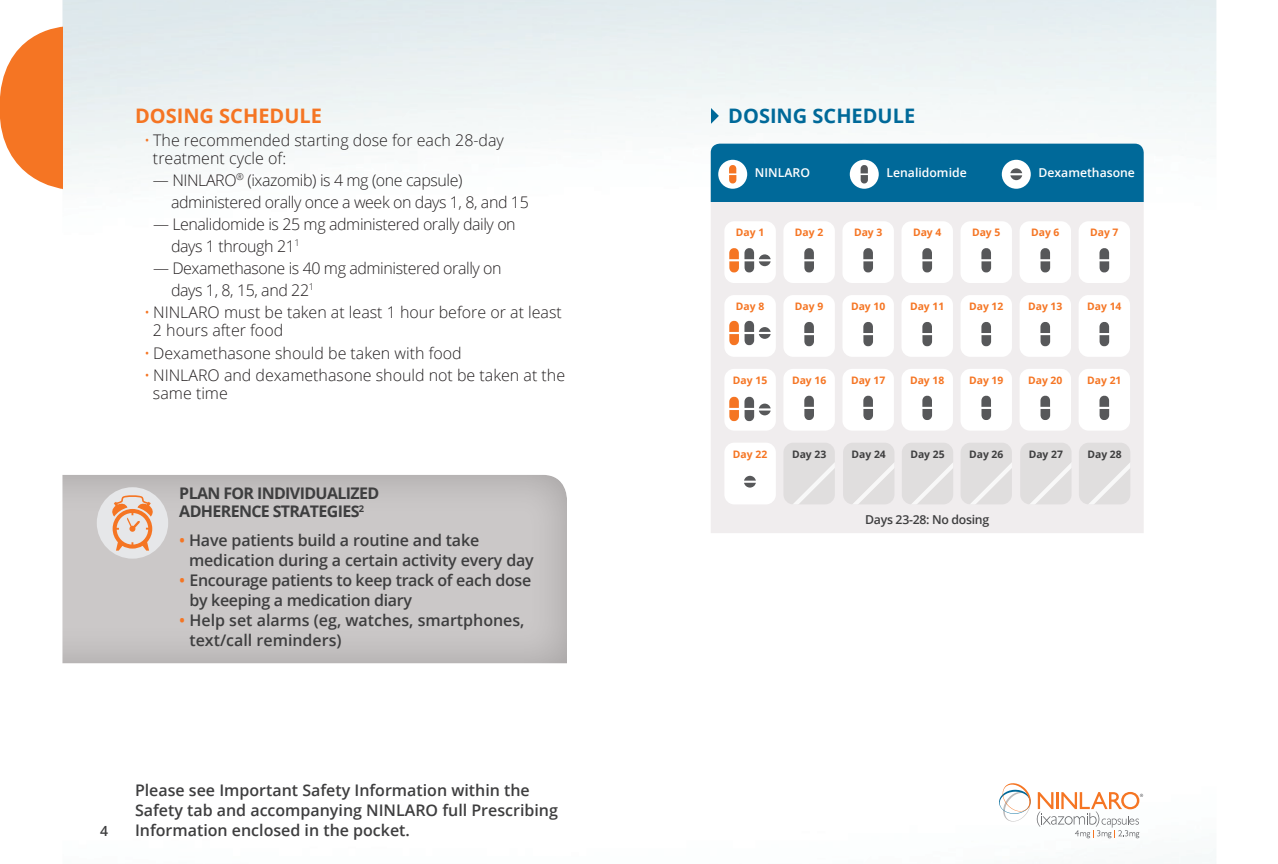
<style>
.page{position:relative;width:1278px;height:864px;background:#fff}
.page>*{position:absolute;margin:0;border:0;box-sizing:border-box;transform-origin:0 0}
.t1{font:700 20px "Open Sans";color:#f57523}
.t2{font:700 20px "Open Sans";color:#006999}
.t3{font:600 16px/20px "Open Sans";color:#3e3e3f}
.t4{font:300 16px/18px "Open Sans";color:#231f20}
.t5{font:300 16px/22px "Open Sans";letter-spacing:-.025em;color:#231f20}
.t6{font:600 16px/20px "Open Sans";letter-spacing:-.02em;color:#3e3e3f}
.t7{font:700 16px/18px "Open Sans";letter-spacing:-.04em;color:#3e3e3f}
.t8{font:600 14px "Open Sans";color:#3e3e3f}
.t9{font:600 12.2px "Open Sans";color:#fff}
.t10{font:600 12.2px "Open Sans";letter-spacing:-.025em;color:#3e3e3f}
.t11{font:700 10.4px "Open Sans";color:#f57523}
.t12{font:700 10.4px "Open Sans";color:#3e3e3f}
.s1{color:#f57523}
</style>
<div class="page">
<div style="left:0;top:472px;width:570px;height:192px;background:#231f20;opacity:.25"></div>
<div style="left:97px;top:487px;width:71px;height:72px;background:#e6e7e9;border-radius:50%"></div>
<svg style="left:112px;top:495px;width:41px;height:56px"></svg>
<svg style="left:999px;top:783px;width:144px;height:55px"></svg>
<svg style="left:711px;top:108px;width:8px;height:16px"></svg>
<div style="left:711px;top:202px;width:433px;height:331px;background:#f0edee"></div>
<div style="left:711px;top:144px;width:433px;height:58px;background:#006999"></div>
<div style="left:724px;top:221px;width:52px;height:62px;background:#fff;border-radius:10px"></div>
<svg style="left:729px;top:248px;width:42px;height:24px"></svg>
<div style="left:783px;top:221px;width:52px;height:62px;background:#fff;border-radius:10px"></div>
<div style="left:842px;top:221px;width:52px;height:62px;background:#fff;border-radius:10px"></div>
<div style="left:902px;top:221px;width:51px;height:62px;background:#fff;border-radius:10px"></div>
<div style="left:961px;top:221px;width:51px;height:62px;background:#fff;border-radius:10px"></div>
<div style="left:1020px;top:221px;width:51px;height:62px;background:#fff;border-radius:10px"></div>
<div style="left:1079px;top:221px;width:51px;height:62px;background:#fff;border-radius:10px"></div>
<div style="left:724px;top:295px;width:52px;height:62px;background:#fff;border-radius:10px"></div>
<div style="left:783px;top:295px;width:52px;height:62px;background:#fff;border-radius:10px"></div>
<div style="left:842px;top:295px;width:52px;height:62px;background:#fff;border-radius:10px"></div>
<div style="left:902px;top:295px;width:51px;height:62px;background:#fff;border-radius:10px"></div>
<div style="left:961px;top:295px;width:51px;height:62px;background:#fff;border-radius:10px"></div>
<div style="left:1020px;top:295px;width:51px;height:62px;background:#fff;border-radius:10px"></div>
<div style="left:1079px;top:295px;width:51px;height:62px;background:#fff;border-radius:10px"></div>
<div style="left:724px;top:369px;width:52px;height:62px;background:#fff;border-radius:10px"></div>
<div style="left:783px;top:369px;width:52px;height:62px;background:#fff;border-radius:10px"></div>
<div style="left:842px;top:369px;width:52px;height:62px;background:#fff;border-radius:10px"></div>
<div style="left:902px;top:369px;width:51px;height:62px;background:#fff;border-radius:10px"></div>
<div style="left:961px;top:369px;width:51px;height:62px;background:#fff;border-radius:10px"></div>
<div style="left:1020px;top:369px;width:51px;height:62px;background:#fff;border-radius:10px"></div>
<div style="left:1079px;top:369px;width:51px;height:62px;background:#fff;border-radius:10px"></div>
<div style="left:724px;top:443px;width:52px;height:61px;background:#fff;border-radius:10px"></div>
<div style="left:783px;top:443px;width:52px;height:61px;background:#e0dede;border-radius:10px"></div>
<svg style="left:783px;top:449px;width:52px;height:55px"></svg>
<div style="left:843px;top:443px;width:51px;height:61px;background:#e0dede;border-radius:10px"></div>
<svg style="left:843px;top:449px;width:51px;height:55px"></svg>
<div style="left:902px;top:443px;width:51px;height:61px;background:#e0dede;border-radius:10px"></div>
<svg style="left:902px;top:449px;width:51px;height:55px"></svg>
<div style="left:961px;top:443px;width:51px;height:61px;background:#e0dede;border-radius:10px"></div>
<svg style="left:961px;top:449px;width:51px;height:55px"></svg>
<div style="left:1020px;top:443px;width:52px;height:61px;background:#e0dede;border-radius:10px"></div>
<svg style="left:1020px;top:449px;width:52px;height:55px"></svg>
<div style="left:1079px;top:443px;width:51px;height:61px;background:#e0dede;border-radius:10px"></div>
<svg style="left:1079px;top:449px;width:51px;height:55px"></svg>
<div style="left:718px;top:160px;width:29px;height:29px;background:#fff;border-radius:50%"></div>
<svg style="left:729px;top:165px;width:7px;height:18px"></svg>
<div style="left:850px;top:160px;width:29px;height:29px;background:#fff;border-radius:50%"></div>
<svg style="left:861px;top:165px;width:7px;height:18px"></svg>
<svg style="left:804px;top:248px;width:10px;height:24px"></svg>
<svg style="left:863px;top:248px;width:10px;height:24px"></svg>
<svg style="left:922px;top:248px;width:10px;height:24px"></svg>
<svg style="left:981px;top:248px;width:10px;height:24px"></svg>
<svg style="left:1040px;top:248px;width:10px;height:24px"></svg>
<svg style="left:1100px;top:248px;width:9px;height:24px"></svg>
<svg style="left:804px;top:322px;width:10px;height:24px"></svg>
<svg style="left:863px;top:322px;width:10px;height:24px"></svg>
<svg style="left:922px;top:322px;width:10px;height:24px"></svg>
<svg style="left:981px;top:322px;width:10px;height:24px"></svg>
<svg style="left:1040px;top:322px;width:10px;height:24px"></svg>
<svg style="left:1100px;top:322px;width:9px;height:24px"></svg>
<svg style="left:804px;top:396px;width:10px;height:24px"></svg>
<svg style="left:863px;top:396px;width:10px;height:24px"></svg>
<svg style="left:922px;top:396px;width:10px;height:24px"></svg>
<svg style="left:981px;top:396px;width:10px;height:24px"></svg>
<svg style="left:1040px;top:396px;width:10px;height:24px"></svg>
<svg style="left:1100px;top:396px;width:9px;height:24px"></svg>
<div style="left:1002px;top:160px;width:29px;height:29px;background:#fff;border-radius:50%"></div>
<svg style="left:1010px;top:168px;width:12px;height:12px"></svg>
<svg style="left:729px;top:321px;width:42px;height:24px"></svg>
<svg style="left:744px;top:476px;width:12px;height:12px"></svg>
<svg style="left:729px;top:397px;width:42px;height:24px"></svg>
<svg style="left:0;top:26px;width:62px;height:638px"></svg>
<p class="t1" style="left:135px;top:102px;width:188px">DOSING SCHEDULE</p>
<p class="t4" style="left:153px;top:131px;width:352px;text-indent:-9px"><span class="s1">•</span> The recommended starting dose for each 28-day treatment cycle of:</p>
<p class="t5" style="left:171px;top:169px;width:359px;text-indent:-18px">— NINLARO<sup>®</sup> (ixazomib) is 4 mg (one capsule) administered orally once a week on days 1, 8, and 15</p>
<p class="t5" style="left:171px;top:213px;width:346px;text-indent:-18px">— Lenalidomide is 25 mg administered orally daily on days 1 through 21<sup>1</sup></p>
<p class="t5" style="left:171px;top:257px;width:332px;text-indent:-18px">— Dexamethasone is 40 mg administered orally on days 1, 8, 15, and 22<sup>1</sup></p>
<p class="t4" style="left:153px;top:303px;width:410px;text-indent:-9px"><span class="s1">•</span> NINLARO must be taken at least 1 hour before or at least<br>2 hours after food</p>
<p class="t4" style="left:144px;top:344px;width:319px"><span class="s1">•</span> Dexamethasone should be taken with food</p>
<p class="t4" style="left:153px;top:366px;width:414px;text-indent:-9px"><span class="s1">•</span> NINLARO and dexamethasone should not be taken at the same time</p>
<p class="t7" style="left:179px;top:484px;width:201px">PLAN FOR INDIVIDUALIZED<br>ADHERENCE STRATEGIES<sup>2</sup></p>
<p class="t3" style="left:189px;top:530px;width:346px;text-indent:-10px"><span class="s1">•</span> Have patients build a routine and take medication during a certain activity every day</p>
<p class="t6" style="left:189px;top:570px;width:343px;text-indent:-10px"><span class="s1">•</span> Encourage patients to keep track of each dose by keeping a medication diary</p>
<p class="t3" style="left:189px;top:610px;width:337px;text-indent:-10px"><span class="s1">•</span> Help set alarms (eg, watches, smartphones, text/call reminders)</p>
<p class="t8" style="left:100px;top:821px;width:9px">4</p>
<p class="t3" style="left:135px;top:780px;width:424px">Please see Important Safety Information within the<br>Safety tab and accompanying NINLARO full Prescribing<br>Information enclosed in the pocket.</p>
<p class="t2" style="left:728px;top:102px;width:188px">DOSING SCHEDULE</p>
<p class="t9" style="left:755px;top:164px;width:57px">NINLARO</p>
<p class="t9" style="left:887px;top:164px;width:82px">Lenalidomide</p>
<p class="t9" style="left:1039px;top:164px;width:98px">Dexamethasone</p>
<p class="t11" style="left:736px;top:225px;width:30px">Day 1</p>
<p class="t11" style="left:795px;top:225px;width:30px">Day 2</p>
<p class="t11" style="left:854px;top:225px;width:30px">Day 3</p>
<p class="t11" style="left:913px;top:225px;width:30px">Day 4</p>
<p class="t11" style="left:972px;top:225px;width:30px">Day 5</p>
<p class="t11" style="left:1031px;top:225px;width:30px">Day 6</p>
<p class="t11" style="left:1090px;top:225px;width:30px">Day 7</p>
<p class="t11" style="left:736px;top:299px;width:30px">Day 8</p>
<p class="t11" style="left:795px;top:299px;width:30px">Day 9</p>
<p class="t11" style="left:851px;top:299px;width:36px">Day 10</p>
<p class="t11" style="left:910px;top:299px;width:36px">Day 11</p>
<p class="t11" style="left:969px;top:299px;width:36px">Day 12</p>
<p class="t11" style="left:1028px;top:299px;width:36px">Day 13</p>
<p class="t11" style="left:1087px;top:299px;width:36px">Day 14</p>
<p class="t11" style="left:733px;top:373px;width:36px">Day 15</p>
<p class="t11" style="left:792px;top:373px;width:36px">Day 16</p>
<p class="t11" style="left:851px;top:373px;width:36px">Day 17</p>
<p class="t11" style="left:910px;top:373px;width:36px">Day 18</p>
<p class="t11" style="left:969px;top:373px;width:36px">Day 19</p>
<p class="t11" style="left:1028px;top:373px;width:36px">Day 20</p>
<p class="t11" style="left:1087px;top:373px;width:36px">Day 21</p>
<p class="t11" style="left:733px;top:447px;width:36px">Day 22</p>
<p class="t12" style="left:792px;top:447px;width:36px">Day 23</p>
<p class="t12" style="left:852px;top:447px;width:36px">Day 24</p>
<p class="t12" style="left:910px;top:447px;width:36px">Day 25</p>
<p class="t12" style="left:969px;top:447px;width:36px">Day 26</p>
<p class="t12" style="left:1029px;top:447px;width:36px">Day 27</p>
<p class="t12" style="left:1088px;top:447px;width:36px">Day 28</p>
<p class="t10" style="left:865px;top:511px;width:125px">Days 23-28: No dosing</p>
</div>
